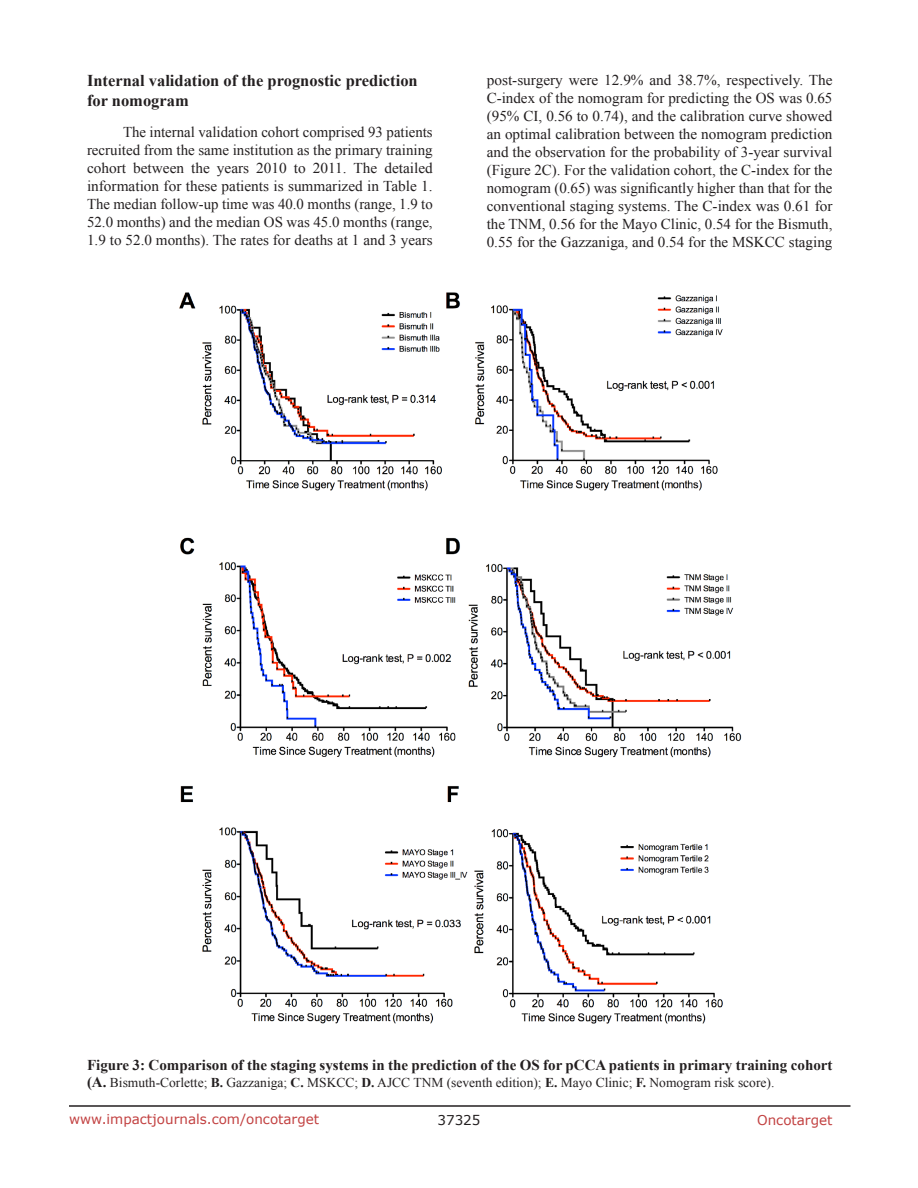
<style>
.page{position:relative;width:918px;height:1188px;background:#fff}
.page>*{position:absolute;margin:0;border:0;box-sizing:border-box;transform-origin:0 0}
.t1{font:700 16.5px/19.8px "Times New Roman";color:#231f20}
.t2{font:15px/18px "Times New Roman";color:#231f20;text-align:justify}
.t3{font:700 15px "Times New Roman";color:#231f20}
.t4{font:13.5px "Times New Roman";color:#231f20}
.t5{font:13.5px "Verdana";color:#c24141}
.t6{font:13.5px "Verdana";color:#231f20}
.s1{font-weight:700;font-size:15px}
.s2{font-weight:700}
</style>
<div class="page">
<hr style="left:69px;top:1105px;width:781px;height:2px;background:#231f20">
<img style="left:179px;top:292px;width:563px;height:732px">
<p class="t1" style="left:87px;top:70px;width:332px">Internal validation of the prognostic prediction for nomogram</p>
<p class="t2" style="left:87px;top:123px;width:347px;text-indent:36px">The internal validation cohort comprised 93 patients recruited from the same institution as the primary training cohort between the years 2010 to 2011. The detailed information for these patients is summarized in Table 1.<br>The median follow-up time was 40.0 months (range, 1.9 to 52.0 months) and the median OS was 45.0 months (range, 1.9 to 52.0 months). The rates for deaths at 1 and 3 years</p>
<p class="t2" style="left:487px;top:71px;width:347px">post-surgery were 12.9% and 38.7%, respectively. The C-index of the nomogram for predicting the OS was 0.65 (95% CI, 0.56 to 0.74), and the calibration curve showed an optimal calibration between the nomogram prediction and the observation for the probability of 3-year survival (Figure 2C). For the validation cohort, the C-index for the nomogram (0.65) was significantly higher than that for the conventional staging systems. The C-index was 0.61 for the TNM, 0.56 for the Mayo Clinic, 0.54 for the Bismuth, 0.55 for the Gazzaniga, and 0.54 for the MSKCC staging</p>
<p class="t3" style="left:87px;top:1055px;width:747px">Figure 3: Comparison of the staging systems in the prediction of the OS for pCCA patients in primary training cohort</p>
<p class="t4" style="left:87px;top:1073px;width:689px"><span class="s1">(A.</span> Bismuth-Corlette; <span class="s2">B.</span> Gazzaniga; <span class="s2">C.</span> MSKCC; <span class="s2">D.</span> AJCC TNM (seventh edition); <span class="s2">E.</span> Mayo Clinic; <span class="s2">F.</span> Nomogram risk score).</p>
<p class="t5" style="left:69px;top:1110px;width:252px">www.impactjournals.com/oncotarget</p>
<p class="t6" style="left:438px;top:1111px;width:44px">37325</p>
<p class="t5" style="left:757px;top:1111px;width:77px">Oncotarget</p>
</div>
